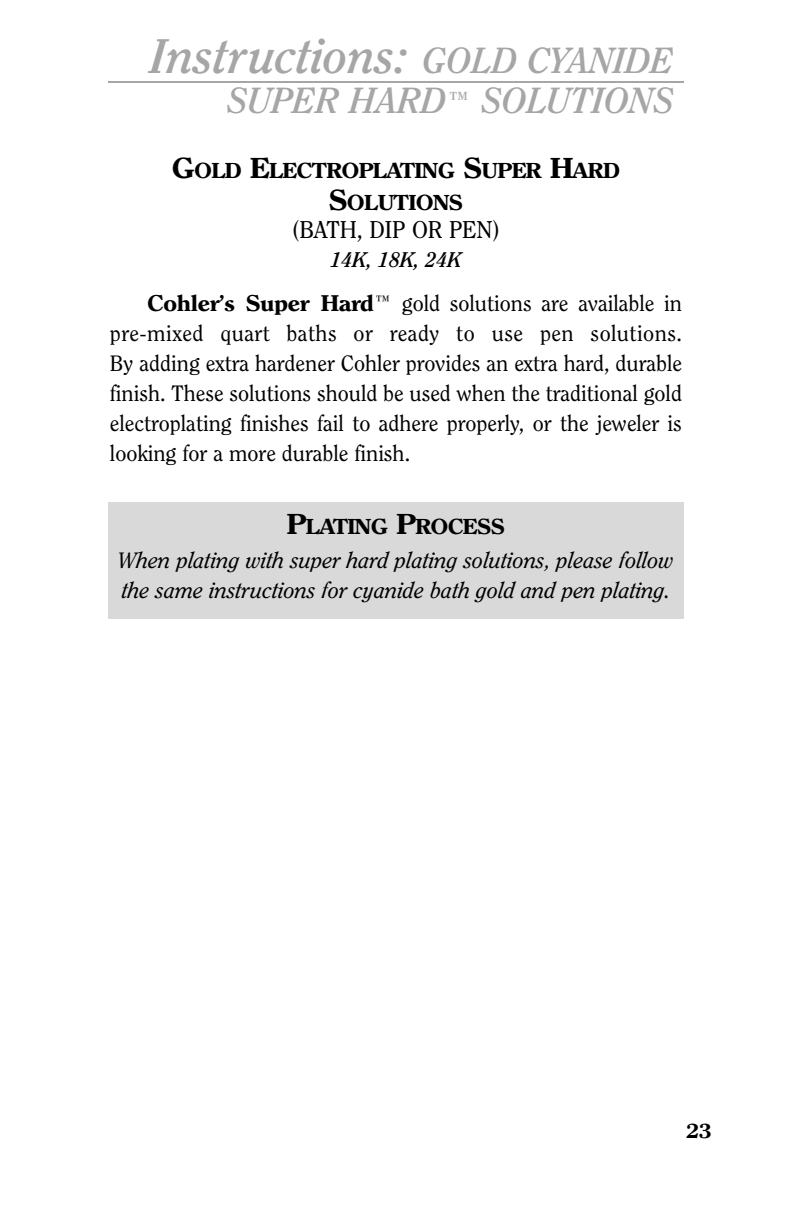
<style>
.page{position:relative;width:792px;height:1224px;background:#fff}
.page>*{position:absolute;margin:0;border:0;box-sizing:border-box;transform-origin:0 0}
.t1{font:italic 700 48px "Clearface IT Cby BT";color:#a6a6a6}
.t2{font:italic 700 36px "Clearface IT Cby BT";color:#a6a6a6}
.t3{font:24px "Clearface IT Cby BT";color:#000}
.t4{font:22px/30px "Clearface IT Cby BT";color:#000;text-align:justify}
.t5{font:italic 22px/30px "Clearface IT Cby BT";color:#000}
.t6{font:700 21px/32px "Clerface";color:#000;text-align:center}
.t7{font:italic 700 21px "Clearface IT Cby BT";color:#000}
.t8{font:700 20px "Clerface";color:#000}
.s1{font-size:36px}
.s2{font-size:30px}
.s3{font-size:28px}
.s4{font-family:"Clerface";font-weight:700}
</style>
<div class="page">
<div style="left:108px;top:502px;width:576px;height:117px;background:#d9d9d9"></div>
<hr style="left:108px;top:81px;width:576px;height:2px;background:#a6a6a6">
<h1 class="t1" style="left:151px;top:37px;width:525px">Instructions: <span class="s1">GOLD CYANIDE</span></h1>
<h2 class="t2" style="left:227px;top:86px;width:448px">SUPER HARD<span class="s2">™</span> SOLUTIONS</h2>
<p class="t6" style="left:172px;top:156px;width:449px"><span class="s3">G</span>OLD <span class="s3">E</span>LECTROPLATING <span class="s3">S</span>UPER <span class="s3">H</span>ARD<br><span class="s3">S</span>OLUTIONS</p>
<p class="t3" style="left:291px;top:220px;width:211px">(BATH, DIP OR PEN)</p>
<p class="t7" style="left:331px;top:251px;width:132px">14K, 18K, 24K</p>
<p class="t4" style="left:110px;top:290px;width:574px;text-indent:38px"><span class="s4">Cohler’s Super Hard</span>™ gold solutions are available in pre-mixed quart baths or ready to use pen solutions.<br>By adding extra hardener Cohler provides an extra hard, durable finish. These solutions should be used when the traditional gold electroplating finishes fail to adhere properly, or the jeweler is looking for a more durable finish.</p>
<p class="t6" style="left:287px;top:512px;width:219px"><span class="s3">P</span>LATING <span class="s3">P</span>ROCESS</p>
<p class="t5" style="left:118px;top:547px;width:557px">When plating with super hard plating solutions, please follow the same instructions for cyanide bath gold and pen plating.</p>
<p class="t8" style="left:686px;top:1123px;width:27px">23</p>
</div>
